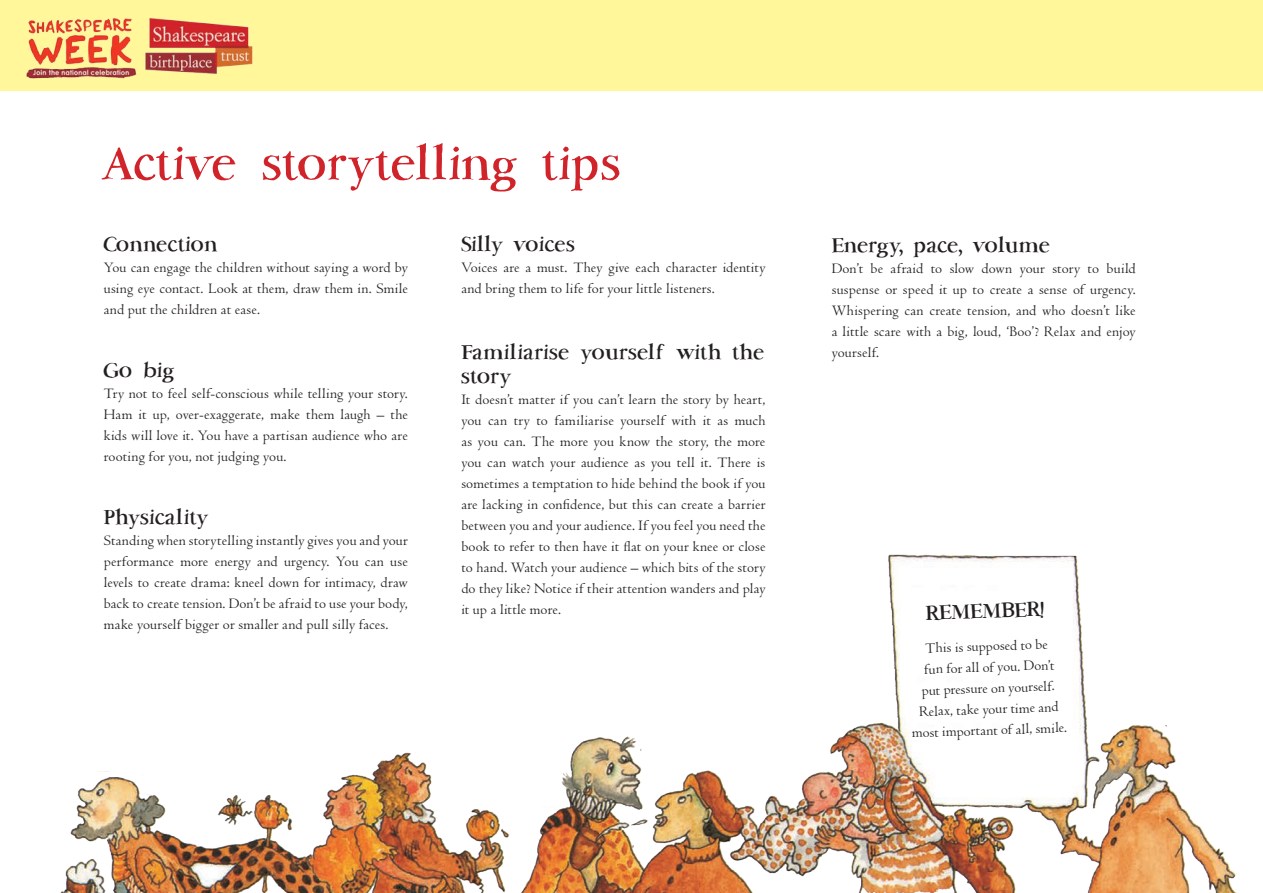
<style>
.page{position:relative;width:1263px;height:893px;background:#fff}
.page>*{position:absolute;margin:0;border:0;box-sizing:border-box;transform-origin:0 0}
.t1{font:54px "Bob Graham";letter-spacing:-.01em;color:#d1232a}
.t2{font:24px/24px "Bob Graham";letter-spacing:-.005em;color:#231f20}
.t3{font:15px/21px "Centaur";letter-spacing:.01em;color:#231f20;text-align:justify}
</style>
<div class="page">
<div style="left:0;top:0;width:1263px;height:91px;background:#fff79a"></div>
<img style="left:60px;top:554px;width:1177px;height:339px">
<img style="left:26px;top:18px;width:227px;height:61px">
<p class="t1" style="left:102px;top:130px;width:522px">Active storytelling tips</p>
<p class="t2" style="left:104px;top:231px;width:116px">Connection</p>
<p class="t3" style="left:104px;top:257px;width:306px">You can engage the children without saying a word by using eye contact. Look at them, draw them in. Smile and put the children at ease.</p>
<p class="t2" style="left:104px;top:357px;width:73px">Go big</p>
<p class="t3" style="left:104px;top:383px;width:306px">Try not to feel self-conscious while telling your story.<br>Ham it up, over-exaggerate, make them laugh – the kids will love it. You have a partisan audience who are rooting for you, not judging you.</p>
<p class="t2" style="left:104px;top:504px;width:106px">Physicality</p>
<p class="t3" style="left:104px;top:530px;width:306px">Standing when storytelling instantly gives you and your performance more energy and urgency. You can use levels to create drama: kneel down for intimacy, draw back to create tension. Don’t be afraid to use your body, make yourself bigger or smaller and pull silly faces.</p>
<p class="t2" style="left:461px;top:231px;width:116px">Silly voices</p>
<p class="t3" style="left:461px;top:257px;width:306px">Voices are a must. They give each character identity and bring them to life for your little listeners.</p>
<p class="t2" style="left:461px;top:339px;width:306px">Familiarise yourself with the story</p>
<p class="t3" style="left:461px;top:389px;width:306px">It doesn’t matter if you can’t learn the story by heart, you can try to familiarise yourself with it as much as you can. The more you know the story, the more you can watch your audience as you tell it. There is sometimes a temptation to hide behind the book if you are lacking in confidence, but this can create a barrier between you and your audience. If you feel you need the book to refer to then have it flat on your knee or close to hand. Watch your audience – which bits of the story do they like? Notice if their attention wanders and play it up a little more.</p>
<p class="t2" style="left:832px;top:232px;width:221px">Energy, pace, volume</p>
<p class="t3" style="left:832px;top:258px;width:306px">Don’t be afraid to slow down your story to build suspense or speed it up to create a sense of urgency.<br>Whispering can create tension, and who doesn’t like a little scare with a big, loud, ‘Boo’? Relax and enjoy yourself.</p>
<p class="t2" style="left:925px;top:600px;width:121px;rotate:-2deg">REMEMBER!</p>
<p class="t3" style="left:925px;top:638px;width:124px;rotate:-2deg">This is supposed to be</p>
<p class="t3" style="left:923px;top:659px;width:132px;rotate:-2deg">fun for all of you. Don’t</p>
<p class="t3" style="left:921px;top:680px;width:134px;rotate:-2deg">put pressure on yourself.</p>
<p class="t3" style="left:919px;top:701px;width:141px;rotate:-2deg">Relax, take your time and</p>
<p class="t3" style="left:912px;top:723px;width:157px;rotate:-2deg">most important of all, smile.</p>
</div>
